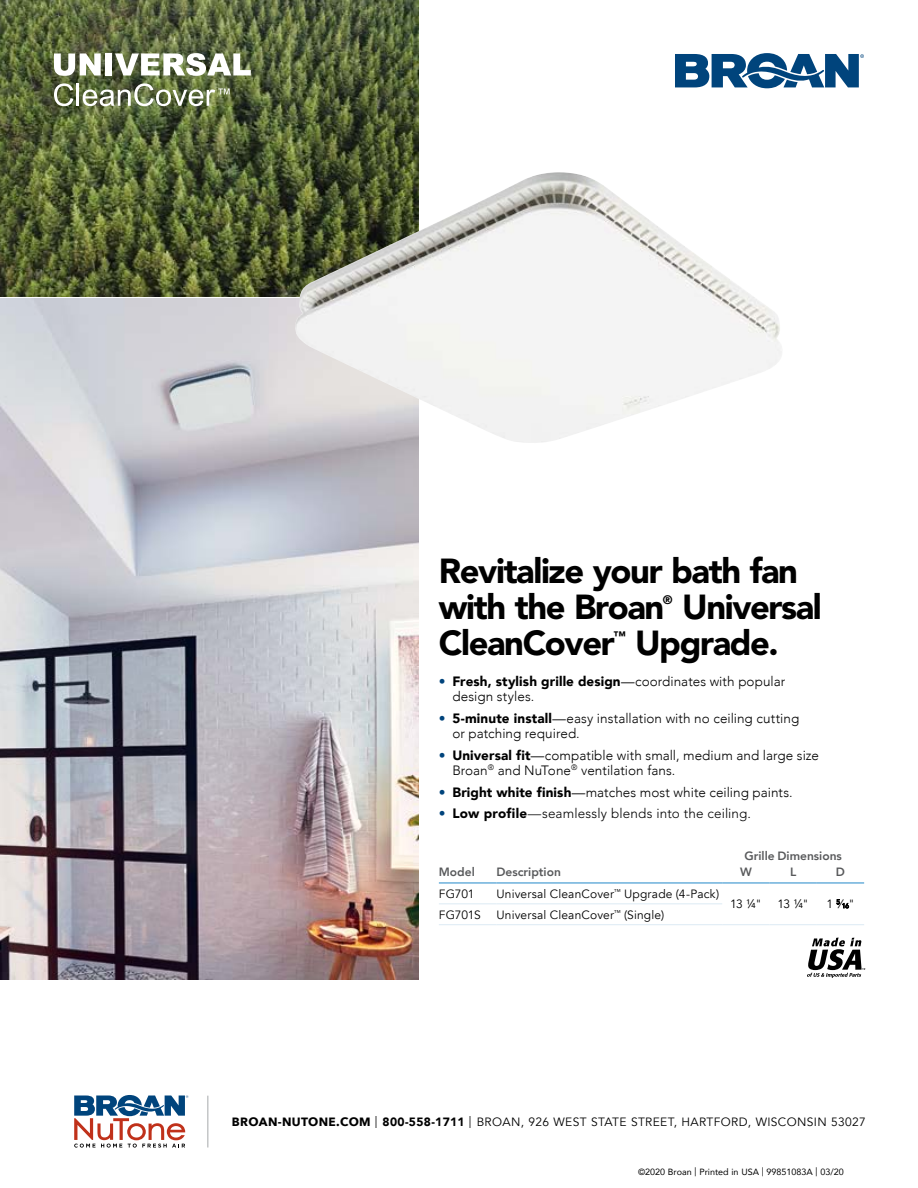
<style>
.page{position:relative;width:918px;height:1188px;background:#fff}
.page>*{position:absolute;margin:0;border:0;box-sizing:border-box;transform-origin:0 0}
.t1{font:900 34.5px/36px "Avenir LT Std";letter-spacing:-.04em;color:#000}
.t2{font:300 13.5px/15px "Avenir";letter-spacing:.005em;color:#000}
.t3{font:300 13.5px "Avenir LT Std";letter-spacing:.01em;color:#000}
.t4{font:900 12.3px "Avenir LT Std";color:#000}
.t5{font:12px "Avenir";letter-spacing:.015em;color:#000}
.t6{font:800 12px "Avenir";color:#58595b}
.t7{font:9px "Avenir";color:#000}
.s1{font-weight:900;color:#00447c}
.s2{font-weight:900}
.s3{font-size:6.6px}
.s4{font-family:"Avenir Next";font-weight:700}
.s5{font-family:"Avenir Next"}
</style>
<div class="page">
<img style="left:0;top:299px;width:418px;height:681px">
<img style="left:0;top:0;width:418px;height:297px">
<svg style="left:74px;top:1095px;width:114px;height:53px"></svg>
<hr style="left:207px;top:1096px;width:1px;height:52px;background:#a7a9ac">
<svg style="left:675px;top:53px;width:189px;height:35px"></svg>
<img style="left:295px;top:172px;width:487px;height:271px">
<svg style="left:54px;top:53px;width:47px;height:23px"></svg>
<div style="left:105px;top:53px;width:7px;height:22px;background:#fff"></div>
<svg style="left:115px;top:53px;width:136px;height:23px"></svg>
<svg style="left:54px;top:83px;width:19px;height:23px"></svg>
<hr style="left:77px;top:84px;width:2px;height:22px;background:#fff">
<svg style="left:83px;top:83px;width:147px;height:23px"></svg>
<svg style="left:807px;top:938px;width:58px;height:40px"></svg>
<hr style="left:439px;top:883px;width:57px;height:1px;background:#2288c9">
<hr style="left:496px;top:883px;width:226px;height:1px;background:#2288c9">
<hr style="left:722px;top:883px;width:48px;height:1px;background:#2288c9">
<hr style="left:770px;top:883px;width:47px;height:1px;background:#2288c9">
<hr style="left:817px;top:883px;width:47px;height:1px;background:#2288c9">
<hr style="left:439px;top:924px;width:57px;height:1px;background:#dceaf4">
<hr style="left:496px;top:924px;width:226px;height:1px;background:#dceaf4">
<hr style="left:722px;top:924px;width:48px;height:1px;background:#dceaf4">
<hr style="left:770px;top:924px;width:47px;height:1px;background:#dceaf4">
<hr style="left:817px;top:924px;width:47px;height:1px;background:#dceaf4">
<hr style="left:439px;top:903px;width:57px;height:1px;background:#dceaf4">
<hr style="left:496px;top:903px;width:226px;height:1px;background:#dceaf4">
<h1 class="t1" style="left:439px;top:552px;width:361px">Revitalize your bath fan with the Broan</h1>
<p class="t4" style="left:663px;top:592px;width:11px">®</p>
<h1 class="t1" style="left:682px;top:588px;width:141px">Universal</h1>
<h1 class="t1" style="left:439px;top:624px;width:178px">CleanCover</h1>
<p class="t4" style="left:614px;top:628px;width:14px">™</p>
<h1 class="t1" style="left:635px;top:624px;width:145px">Upgrade.</h1>
<p class="t2" style="left:452px;top:674px;width:334px;text-indent:-14px"><span class="s1">•</span> <span class="s2">Fresh, stylish grille design</span>—coordinates with popular design styles.</p>
<p class="t2" style="left:452px;top:711px;width:348px;text-indent:-14px"><span class="s1">•</span> <span class="s2">5-minute install</span>—easy installation with no ceiling cutting or patching required.</p>
<p class="t2" style="left:452px;top:748px;width:368px;text-indent:-14px"><span class="s1">•</span> <span class="s2">Universal fit</span>—compatible with small, medium and large size<br>Broan<sup>®</sup> and NuTone<sup>®</sup> ventilation fans.</p>
<p class="t2" style="left:439px;top:784px;width:355px"><span class="s1">•</span> <span class="s2">Bright white finish</span>—matches most white ceiling paints.</p>
<p class="t3" style="left:439px;top:806px;width:314px"><span class="s1">•</span> <span class="s2">Low profile</span>—seamlessly blends into the ceiling.</p>
<p class="t6" style="left:744px;top:847px;width:99px">Grille Dimensions</p>
<p class="t6" style="left:439px;top:863px;width:37px">Model</p>
<p class="t6" style="left:497px;top:863px;width:66px">Description</p>
<p class="t6" style="left:740px;top:863px;width:13px">W</p>
<p class="t6" style="left:790px;top:863px;width:8px">L</p>
<p class="t6" style="left:836px;top:863px;width:11px">D</p>
<p class="t5" style="left:439px;top:886px;width:37px">FG701</p>
<p class="t5" style="left:497px;top:886px;width:224px">Universal CleanCover<sup>™</sup> Upgrade (4-Pack)</p>
<p class="t5" style="left:730px;top:897px;width:33px">13 ¼"</p>
<p class="t5" style="left:778px;top:897px;width:33px">13 ¼"</p>
<p class="t5" style="left:826px;top:897px;width:30px">1 <sup>5</sup>⁄<span class="s3">16</span>"</p>
<p class="t5" style="left:439px;top:907px;width:43px">FG701S</p>
<p class="t5" style="left:496px;top:907px;width:169px">Universal CleanCover<sup>™</sup> (Single)</p>
<p class="t5" style="left:232px;top:1115px;width:635px"><span class="s4">BROAN-NUTONE.COM</span> <span class="s5">|</span> <span class="s2">800-558-1711</span> <span class="s5">|</span> BROAN, 926 WEST STATE STREET, HARTFORD, WISCONSIN 53027</p>
<p class="t7" style="left:638px;top:1164px;width:207px">©2020 Broan | Printed in USA | 99851083A | 03/20</p>
</div>
